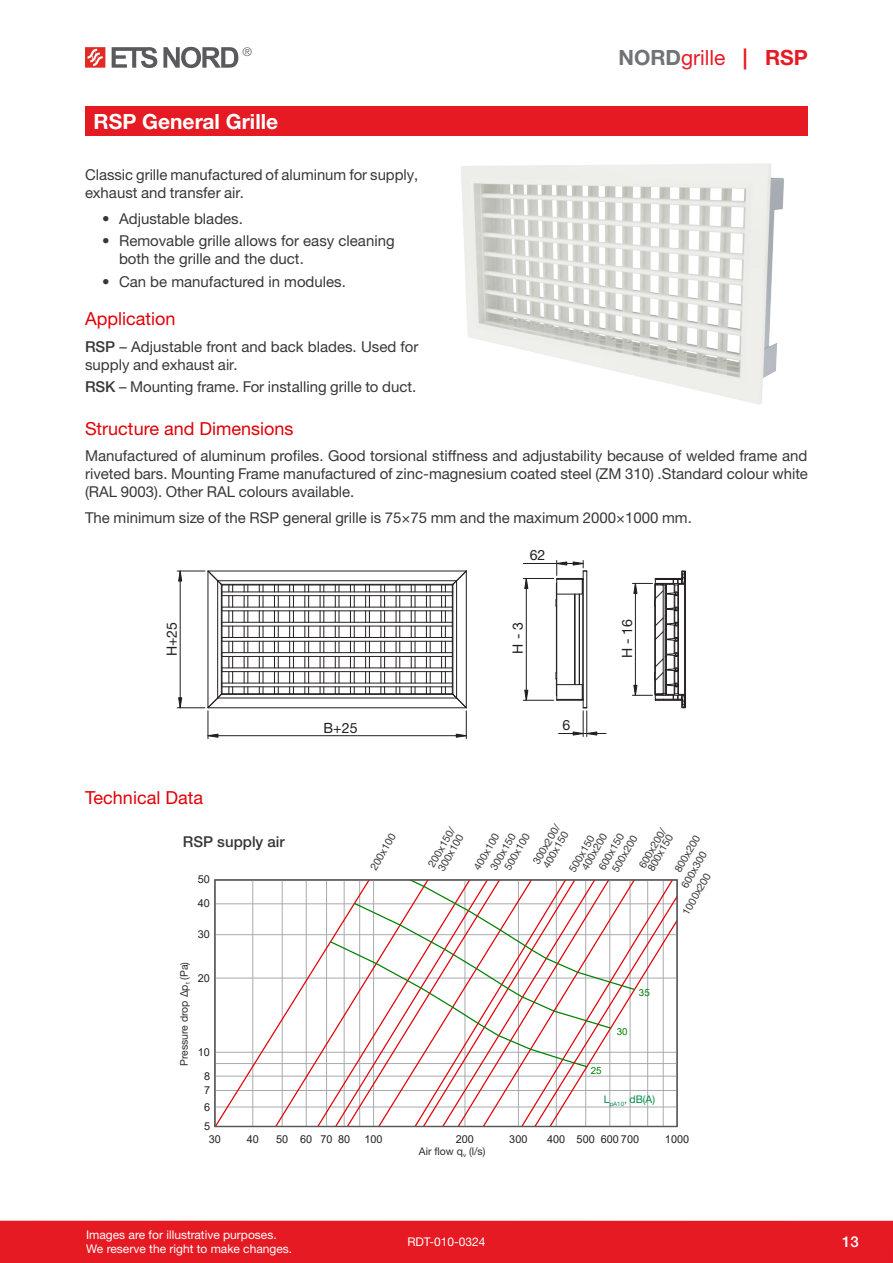
<style>
.page{position:relative;width:893px;height:1263px;background:#fff}
.page>*{position:absolute;margin:0;border:0;box-sizing:border-box;transform-origin:0 0}
.Tootenimi{font:700 21px "Helvetica Neue LTW1 G";color:#fff}
.t1{font:21px "Helvetica Neue LTW1 G";color:#e51a23}
.Pealkiri{font:18px "Helvetica Neue LTW1 G";color:#e10008}
.Tekst{font:15px/18px "Helvetica Neue LTW1 G";color:#383839}
.Näidis{font:500 15px "Helvetica Neue LTW1 G";color:#383839}
.t2{font:500 15px "Helvetica Neue LTW1 G";color:#fff}
.t3{font:14.1px "Helvetica Neue LTW1 G";color:#231f20}
.t4{font:14.1px "Century Gothic";color:#231f20}
.t5{font:12px/14.4px "Helvetica Neue LTW1 G";color:#fff}
.t6{font:12px "Helvetica Neue LTW1 G";color:#717275}
.t7{font:10.95px "Arial";color:#231f20}
.t8{font:10.5px/22px "Helvetica Neue LTW1 G";color:#383839}
.t9{font:10.5px "Helvetica Neue LTW1 G";color:#2e2f2e}
.Tekst-2{font:10.5px "Helvetica Neue LTW1 G";color:#008c48}
.t10{font:9.75px "Arial";color:#008000}
.s1{font-weight:700;color:#717275}
.s2{font-weight:700}
.s3{font-weight:500}
</style>
<div class="page">
<div style="left:0;top:1221px;width:893px;height:42px;background:#e51a23"></div>
<svg style="left:112px;top:47px;width:45px;height:21px"></svg>
<svg style="left:163px;top:47px;width:75px;height:21px"></svg>
<svg style="left:85px;top:47px;width:20px;height:21px"></svg>
<div style="left:85px;top:106px;width:723px;height:30px;background:#e51a23"></div>
<img style="left:461px;top:163px;width:323px;height:242px">
<hr style="left:574px;top:594px;width:1px;height:91px;background:#231f20">
<hr style="left:575px;top:594px;width:1px;height:91px;background:#231f20">
<hr style="left:579px;top:594px;width:1px;height:91px;background:#231f20">
<hr style="left:586px;top:571px;width:1px;height:137px;background:#231f20">
<hr style="left:583px;top:571px;width:1px;height:137px;background:#231f20">
<hr style="left:556px;top:594px;width:1px;height:91px;background:#231f20">
<hr style="left:582px;top:579px;width:1px;height:120px;background:#231f20">
<svg style="left:556px;top:672px;width:28px;height:29px"></svg>
<svg style="left:632px;top:570px;width:54px;height:138px"></svg>
<hr style="left:523px;top:563px;width:34px;height:1px;background:#231f20">
<hr style="left:523px;top:700px;width:31px;height:1px;background:#231f20">
<hr style="left:526px;top:578px;width:1px;height:122px;background:#231f20">
<hr style="left:523px;top:578px;width:31px;height:1px;background:#231f20">
<svg style="left:556px;top:560px;width:31px;height:47px"></svg>
<svg style="left:524px;top:579px;width:4px;height:10px"></svg>
<svg style="left:524px;top:690px;width:4px;height:11px"></svg>
<svg style="left:558px;top:707px;width:48px;height:29px"></svg>
<svg style="left:177px;top:570px;width:290px;height:169px"></svg>
<svg style="left:216px;top:881px;width:460px;height:244px"></svg>
<div style="left:214px;top:879px;width:464px;height:248px;border:1px solid #57585a"></div>
<p class="t6" style="left:242px;top:44px;width:11px">®</p>
<p class="t1" style="left:618px;top:44px;width:191px"><span class="s1">NORD</span>grille <span class="s2">| RSP</span></p>
<p class="Tootenimi" style="left:94px;top:108px;width:186px">RSP General Grille</p>
<p class="Tekst" style="left:85px;top:165px;width:335px">Classic grille manufactured of aluminum for supply, exhaust and transfer air.</p>
<p class="Tekst" style="left:102px;top:210px;width:142px">• Adjustable blades.</p>
<p class="Tekst" style="left:119px;top:232px;width:277px;text-indent:-17px">• Removable grille allows for easy cleaning both the grille and the duct.</p>
<p class="Tekst" style="left:102px;top:272px;width:245px">• Can be manufactured in modules.</p>
<p class="Pealkiri" style="left:85px;top:308px;width:92px">Application</p>
<p class="Tekst" style="left:85px;top:337px;width:335px"><span class="s3">RSP</span> – Adjustable front and back blades. Used for supply and exhaust air.</p>
<p class="Tekst" style="left:85px;top:377px;width:333px"><span class="s3">RSK</span> – Mounting frame. For installing grille to duct.</p>
<p class="Pealkiri" style="left:85px;top:417px;width:210px">Structure and Dimensions</p>
<p class="Tekst" style="left:85px;top:447px;width:724px;text-align:justify">Manufactured of aluminum profiles. Good torsional stiffness and adjustability because of welded frame and riveted bars. Mounting Frame manufactured of zinc-magnesium coated steel (ZM 310) .Standard colour white (RAL 9003). Other RAL colours available.</p>
<p class="Tekst" style="left:85px;top:509px;width:608px">The minimum size of the RSP general grille is 75×75 mm and the maximum 2000×1000 mm.</p>
<p class="t3" style="left:163px;top:656px;width:36px;rotate:-90deg">H+25</p>
<p class="Pealkiri" style="left:85px;top:786px;width:119px">Technical Data</p>
<p class="Näidis" style="left:183px;top:833px;width:103px">RSP supply air</p>
<p class="t7" style="left:198px;top:872px;width:14px">50</p>
<p class="t7" style="left:198px;top:896px;width:14px">40</p>
<p class="t7" style="left:198px;top:927px;width:14px">30</p>
<p class="t7" style="left:176px;top:1048px;width:91px;rotate:-90deg">Rõhukadu p (Pa)</p>
<p class="t9" style="left:178px;top:1066px;width:105px;rotate:-90deg">Pressure drop Δp<sub>t</sub> (Pa)</p>
<p class="t7" style="left:198px;top:970px;width:14px">20</p>
<p class="t7" style="left:198px;top:1044px;width:14px">10</p>
<p class="t7" style="left:204px;top:1068px;width:8px">8</p>
<p class="t7" style="left:204px;top:1082px;width:8px">7</p>
<p class="t7" style="left:204px;top:1099px;width:8px">6</p>
<p class="t7" style="left:204px;top:1118px;width:8px">5</p>
<p class="t3" style="left:324px;top:719px;width:35px">B+25</p>
<p class="t3" style="left:530px;top:547px;width:17px">62</p>
<p class="t3" style="left:509px;top:654px;width:33px;rotate:-90deg">H - 3</p>
<p class="t3" style="left:562px;top:717px;width:9px">6</p>
<p class="t3" style="left:618px;top:658px;width:41px;rotate:-90deg">H - 16</p>
<p class="t8" style="left:507px;top:847px;width:45px;text-indent:-19px;rotate:-60deg">500x100<br>300x200/</p>
<p class="t8" style="left:363px;top:864px;width:42px;rotate:-60deg">200x100</p>
<p class="t8" style="left:426px;top:864px;width:45px;line-height:10.5px;rotate:-60deg">200x150/<br>300x100</p>
<p class="t8" style="left:474px;top:858px;width:42px;line-height:14.4px;text-indent:-8px;rotate:-60deg">400x100<br>300x150</p>
<p class="t8" style="left:536px;top:862px;width:42px;rotate:-60deg">400x150</p>
<p class="t8" style="left:571px;top:862px;width:42px;line-height:10.1px;text-indent:-8px;rotate:-60deg">500x150<br>400x200</p>
<p class="t8" style="left:592px;top:864px;width:42px;rotate:-60deg">600x150</p>
<p class="t8" style="left:638px;top:865px;width:45px;line-height:9px;rotate:-60deg">600x200/<br>800x150</p>
<p class="t8" style="left:667px;top:865px;width:42px;rotate:-60deg">800x200</p>
<p class="t4" style="left:628px;top:830px;width:78px">SECTION A-A</p>
<p class="t8" style="left:605px;top:865px;width:42px;rotate:-60deg">500x200</p>
<p class="t8" style="left:674px;top:882px;width:42px;rotate:-60deg">600x300</p>
<p class="t8" style="left:675px;top:908px;width:48px;rotate:-60deg">1000x200</p>
<p class="t10" style="left:591px;top:1064px;width:12px">25</p>
<p class="t10" style="left:639px;top:986px;width:12px">35</p>
<p class="t10" style="left:617px;top:1025px;width:12px">30</p>
<p class="Tekst-2" style="left:604px;top:1092px;width:53px">L<sub>pA10</sub>, dB(A)</p>
<p class="t7" style="left:209px;top:1131px;width:14px">30</p>
<p class="t7" style="left:247px;top:1131px;width:14px">40</p>
<p class="t7" style="left:276px;top:1131px;width:76px">50 60 70 80</p>
<p class="t7" style="left:364px;top:1131px;width:20px">100</p>
<p class="t7" style="left:456px;top:1131px;width:20px">200</p>
<p class="t7" style="left:509px;top:1131px;width:20px">300</p>
<p class="t7" style="left:547px;top:1131px;width:93px">400 500 600 700</p>
<p class="t7" style="left:665px;top:1131px;width:26px">1000</p>
<p class="t7" style="left:408px;top:1144px;width:76px">Õhuhulk q<sub>v</sub> (l/s)</p>
<p class="t9" style="left:419px;top:1145px;width:68px">Air flow q<sub>v</sub> (l/s)</p>
<p class="t5" style="left:86px;top:1227px;width:208px">Images are for illustrative purposes.<br>We reserve the right to make changes.</p>
<p class="t5" style="left:407px;top:1234px;width:80px">RDT-010-0324</p>
<p class="t2" style="left:842px;top:1233px;width:18px">13</p>
</div>
